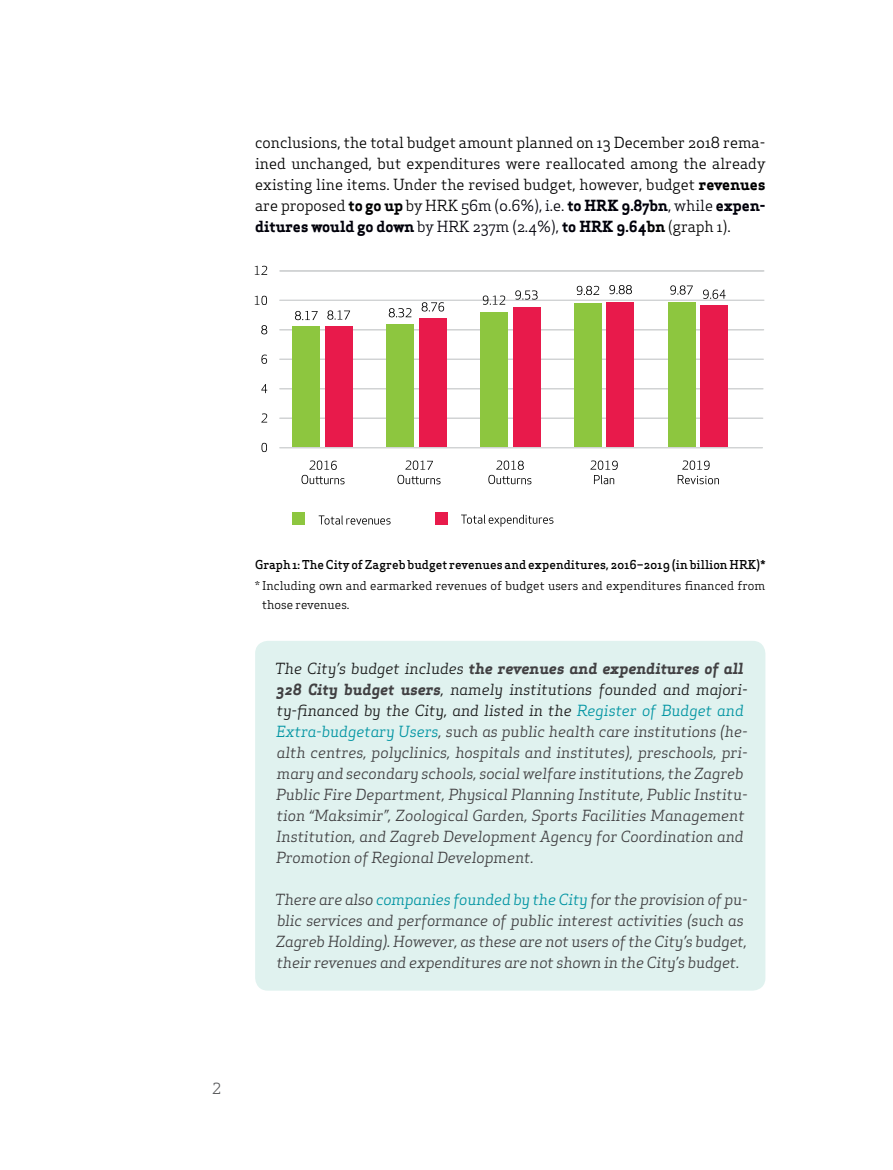
<style>
.page{position:relative;width:893px;height:1170px;background:#fff}
.page>*{position:absolute;margin:0;border:0;box-sizing:border-box;transform-origin:0 0}
.t1{font:italic 15px/21px "Apex Serif";color:#414042}
.t2{font:15px/21px "Apex Serif";color:#000;text-align:justify}
.t3{font:15px "Apex Serif";color:#58595b}
.t4{font:12px/19.5px "Apex Serif";color:#000}
.t5{font:500 12px "Apex Serif";color:#000}
.s1{font-weight:700}
.s2{color:#00000a}
.s3{font-weight:700;color:#00000a}
.s4{color:#1a1a1a}
.s5{color:#0094a2}
</style>
<div class="page">
<div style="left:280px;top:300px;width:484px;height:1px;border:1px solid #d1d3d4"></div>
<div style="left:280px;top:329px;width:484px;height:1px;border:1px solid #d1d3d4"></div>
<div style="left:280px;top:359px;width:483px;height:1px;border:1px solid #d1d3d4"></div>
<div style="left:280px;top:388px;width:483px;height:1px;border:1px solid #d1d3d4"></div>
<div style="left:280px;top:418px;width:483px;height:1px;border:1px solid #d1d3d4"></div>
<div style="left:280px;top:447px;width:482px;height:1px;border:1px solid #d1d3d4"></div>
<div style="left:280px;top:271px;width:484px;height:1px;border:1px solid #d1d3d4"></div>
<div style="left:255px;top:640px;width:510px;height:350px;background:#e0f2ef;border-radius:13px"></div>
<svg style="left:301px;top:460px;width:44px;height:24px"></svg>
<svg style="left:590px;top:460px;width:28px;height:24px"></svg>
<div style="left:435px;top:511px;width:13px;height:13px;background:#e81a4b"></div>
<div style="left:292px;top:511px;width:13px;height:13px;background:#8dc63f"></div>
<svg style="left:461px;top:514px;width:92px;height:12px"></svg>
<svg style="left:319px;top:515px;width:72px;height:9px"></svg>
<svg style="left:261px;top:443px;width:6px;height:9px"></svg>
<svg style="left:261px;top:413px;width:6px;height:9px"></svg>
<svg style="left:261px;top:384px;width:6px;height:9px"></svg>
<svg style="left:261px;top:354px;width:6px;height:10px"></svg>
<svg style="left:261px;top:325px;width:6px;height:9px"></svg>
<svg style="left:255px;top:296px;width:12px;height:9px"></svg>
<svg style="left:255px;top:266px;width:12px;height:9px"></svg>
<svg style="left:577px;top:286px;width:22px;height:9px"></svg>
<svg style="left:515px;top:290px;width:23px;height:9px"></svg>
<svg style="left:609px;top:285px;width:23px;height:9px"></svg>
<svg style="left:670px;top:285px;width:23px;height:9px"></svg>
<svg style="left:703px;top:289px;width:23px;height:10px"></svg>
<svg style="left:483px;top:295px;width:22px;height:10px"></svg>
<svg style="left:422px;top:302px;width:22px;height:9px"></svg>
<svg style="left:389px;top:308px;width:22px;height:9px"></svg>
<svg style="left:327px;top:310px;width:23px;height:9px"></svg>
<svg style="left:397px;top:460px;width:44px;height:24px"></svg>
<svg style="left:678px;top:460px;width:41px;height:24px"></svg>
<svg style="left:488px;top:460px;width:43px;height:24px"></svg>
<div style="left:292px;top:327px;width:28px;height:120px;background:#8dc63f"></div>
<div style="left:325px;top:327px;width:28px;height:120px;background:#e81a4b"></div>
<div style="left:386px;top:324px;width:28px;height:123px;background:#8dc63f"></div>
<div style="left:419px;top:318px;width:28px;height:129px;background:#e81a4b"></div>
<div style="left:480px;top:312px;width:28px;height:135px;background:#8dc63f"></div>
<div style="left:513px;top:307px;width:27px;height:140px;background:#e81a4b"></div>
<div style="left:574px;top:303px;width:28px;height:144px;background:#8dc63f"></div>
<div style="left:606px;top:302px;width:28px;height:145px;background:#e81a4b"></div>
<div style="left:668px;top:302px;width:27px;height:145px;background:#8dc63f"></div>
<div style="left:700px;top:306px;width:28px;height:141px;background:#e81a4b"></div>
<svg style="left:295px;top:311px;width:23px;height:9px"></svg>
<p class="t2" style="left:255px;top:132px;width:512px">conclusions, the total budget amount planned on 13 December 2018 rema&shy;ined unchanged, but expenditures were reallocated among the already existing line items. Under the revised budget, however, budget <span class="s1">revenues </span>are proposed <span class="s1">to go up</span> by HRK <span class="s2">56m (0.6%), i.e.</span> <span class="s3">to HRK 9.87bn</span><span class="s2">, while</span> <span class="s3">expen&shy;ditures would go down</span> <span class="s2">by HRK 237m (2.4%),</span> <span class="s3">to HRK 9.64</span><span class="s1">bn</span> (graph 1).</p>
<p class="t5" style="left:255px;top:556px;width:512px">Graph 1: The City of Zagreb budget revenues and expenditures, 2016–2019 (in billion HRK)*</p>
<p class="t4" style="left:262px;top:575px;width:505px;text-indent:-7px">* Including own and earmarked revenues of budget users and expenditures financed from those revenues.</p>
<p class="t1" style="left:275px;top:657px;width:474px"><span class="s4">The City’s budget includes</span> <span class="s1">the revenues and expenditures of all 328 City budget users</span><span class="s4">, namely institutions founded and majori&shy;ty-financed by the City, and listed in the</span> <span class="s5">Register of Budget and Extra-budgetary Users</span>, such as public health care institutions (he&shy;alth centres, polyclinics, hospitals and institutes), preschools, pri&shy;mary and secondary schools, social welfare institutions, the Zagreb Public Fire Department, Physical Planning Institute, Public Institu&shy;tion “Maksimir”, Zoological Garden, Sports Facilities Management Institution, and Zagreb Development Agency for Coordination and Promotion of Regional Development.</p>
<p class="t1" style="left:275px;top:888px;width:474px">There are also <span class="s5">companies founded by the City</span> for the provision of pu&shy;blic services and performance of public interest activities (such as Zagreb Holding). However, as these are not users of the City’s budget, their revenues and expenditures are not shown in the City’s budget.</p>
<p class="t3" style="left:212px;top:1078px;width:10px">2</p>
</div>
